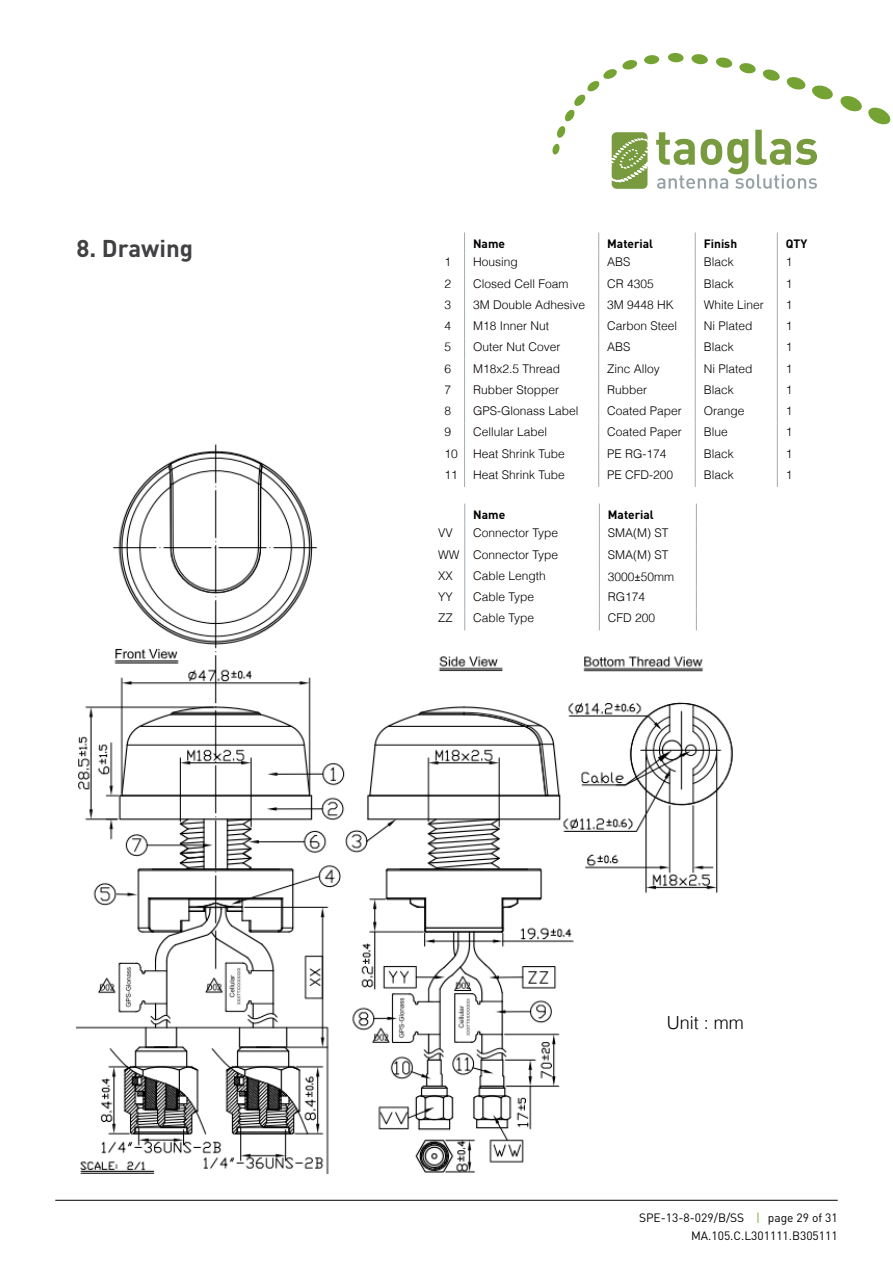
<style>
.page{position:relative;width:893px;height:1263px;background:#fff}
.page>*{position:absolute;margin:0;border:0;box-sizing:border-box;transform-origin:0 0}
.t1{font:700 24px "DIN";color:#414042}
.t2{font:300 18px "Helvetica";color:#000}
.t3{font:300 12px "Helvetica";color:#000}
.t4{font:12px/18px "DIN";color:#000;text-align:right}
.t5{font:700 12px "DIN";color:#000}
.s1{font-family:"DIN";font-weight:400}
.s2{color:#74a333}
</style>
<div class="page">
<hr style="left:55px;top:1200px;width:783px;height:1px;background:#000">
<div style="left:644px;top:55px;width:15px;height:9px;background:#74a333;border-radius:50%"></div>
<svg style="left:656px;top:54px;width:235px;height:135px"></svg>
<svg style="left:552px;top:59px;width:96px;height:130px"></svg>
<img style="left:77px;top:415px;width:656px;height:758px">
<hr style="left:465px;top:423px;width:133px;height:1px;background:#fff">
<hr style="left:599px;top:423px;width:96px;height:1px;background:#fff">
<hr style="left:696px;top:423px;width:81px;height:1px;background:#fff">
<hr style="left:465px;top:444px;width:133px;height:1px;background:#fff">
<hr style="left:599px;top:444px;width:96px;height:1px;background:#fff">
<hr style="left:696px;top:444px;width:81px;height:1px;background:#fff">
<hr style="left:465px;top:466px;width:133px;height:1px;background:#fff">
<hr style="left:599px;top:466px;width:96px;height:1px;background:#fff">
<hr style="left:696px;top:466px;width:81px;height:1px;background:#fff">
<hr style="left:465px;top:487px;width:134px;height:1px;background:#fff">
<hr style="left:599px;top:487px;width:96px;height:1px;background:#fff">
<hr style="left:695px;top:487px;width:82px;height:1px;background:#fff">
<svg style="left:440px;top:232px;width:25px;height:256px"></svg>
<svg style="left:598px;top:232px;width:1px;height:255px"></svg>
<svg style="left:695px;top:232px;width:1px;height:255px"></svg>
<svg style="left:777px;top:232px;width:1px;height:255px"></svg>
<hr style="left:433px;top:503px;width:32px;height:1px;background:#fff">
<hr style="left:465px;top:503px;width:134px;height:1px;background:#fff">
<hr style="left:599px;top:503px;width:98px;height:1px;background:#fff">
<hr style="left:433px;top:524px;width:31px;height:1px;background:#fff">
<hr style="left:465px;top:524px;width:134px;height:1px;background:#fff">
<hr style="left:600px;top:524px;width:96px;height:1px;background:#fff">
<hr style="left:433px;top:545px;width:31px;height:1px;background:#fff">
<hr style="left:465px;top:545px;width:134px;height:1px;background:#fff">
<hr style="left:600px;top:545px;width:96px;height:1px;background:#fff">
<hr style="left:433px;top:567px;width:31px;height:1px;background:#fff">
<hr style="left:465px;top:567px;width:134px;height:1px;background:#fff">
<hr style="left:600px;top:567px;width:96px;height:1px;background:#fff">
<hr style="left:433px;top:588px;width:31px;height:1px;background:#fff">
<hr style="left:465px;top:588px;width:134px;height:1px;background:#fff">
<hr style="left:600px;top:588px;width:96px;height:1px;background:#fff">
<hr style="left:433px;top:609px;width:31px;height:1px;background:#fff">
<svg style="left:433px;top:504px;width:1px;height:126px"></svg>
<hr style="left:465px;top:609px;width:134px;height:1px;background:#fff">
<hr style="left:600px;top:609px;width:96px;height:1px;background:#fff">
<hr style="left:433px;top:630px;width:32px;height:1px;background:#fff">
<hr style="left:465px;top:630px;width:134px;height:1px;background:#fff">
<hr style="left:599px;top:630px;width:98px;height:1px;background:#fff">
<svg style="left:464px;top:504px;width:1px;height:126px"></svg>
<svg style="left:599px;top:504px;width:1px;height:126px"></svg>
<svg style="left:696px;top:504px;width:1px;height:126px"></svg>
<h1 class="t1" style="left:77px;top:233px;width:118px">8. Drawing</h1>
<p class="t5" style="left:473px;top:236px;width:34px">Name</p>
<p class="t5" style="left:607px;top:236px;width:47px">Material</p>
<p class="t5" style="left:704px;top:236px;width:35px">Finish</p>
<p class="t5" style="left:786px;top:236px;width:23px">QTY</p>
<p class="t3" style="left:444px;top:252px;width:8px">1</p>
<p class="t3" style="left:473px;top:252px;width:46px">Housing</p>
<p class="t3" style="left:607px;top:252px;width:25px">ABS</p>
<p class="t3" style="left:704px;top:252px;width:32px">Black</p>
<p class="t3" style="left:786px;top:252px;width:8px">1</p>
<p class="t3" style="left:444px;top:274px;width:8px">2</p>
<p class="t3" style="left:473px;top:274px;width:97px">Closed Cell Foam</p>
<p class="t3" style="left:607px;top:274px;width:48px">CR 4305</p>
<p class="t3" style="left:704px;top:274px;width:32px">Black</p>
<p class="t3" style="left:786px;top:274px;width:8px">1</p>
<p class="t3" style="left:444px;top:295px;width:8px">3</p>
<p class="t3" style="left:473px;top:295px;width:114px">3M Double Adhesive</p>
<p class="t3" style="left:607px;top:295px;width:68px">3M 9448 HK</p>
<p class="t3" style="left:704px;top:295px;width:62px">White Liner</p>
<p class="t3" style="left:786px;top:295px;width:8px">1</p>
<p class="t3" style="left:444px;top:316px;width:8px">4</p>
<p class="t3" style="left:473px;top:316px;width:78px">M18 Inner Nut</p>
<p class="t3" style="left:607px;top:316px;width:72px">Carbon Steel</p>
<p class="t3" style="left:704px;top:316px;width:50px">Ni Plated</p>
<p class="t3" style="left:786px;top:316px;width:8px">1</p>
<p class="t3" style="left:444px;top:337px;width:8px">5</p>
<p class="t3" style="left:473px;top:337px;width:89px">Outer Nut Cover</p>
<p class="t3" style="left:607px;top:337px;width:25px">ABS</p>
<p class="t3" style="left:704px;top:337px;width:32px">Black</p>
<p class="t3" style="left:786px;top:337px;width:8px">1</p>
<p class="t3" style="left:444px;top:359px;width:8px">6</p>
<p class="t3" style="left:473px;top:359px;width:89px">M18x2.5 Thread</p>
<p class="t3" style="left:607px;top:359px;width:54px">Zinc Alloy</p>
<p class="t3" style="left:704px;top:359px;width:50px">Ni Plated</p>
<p class="t3" style="left:786px;top:359px;width:8px">1</p>
<p class="t3" style="left:444px;top:380px;width:8px">7</p>
<p class="t3" style="left:473px;top:380px;width:88px">Rubber Stopper</p>
<p class="t3" style="left:607px;top:380px;width:42px">Rubber</p>
<p class="t3" style="left:704px;top:380px;width:32px">Black</p>
<p class="t3" style="left:786px;top:380px;width:8px">1</p>
<p class="t3" style="left:444px;top:401px;width:8px">8</p>
<p class="t3" style="left:473px;top:401px;width:107px">GPS-Glonass Label</p>
<p class="t3" style="left:607px;top:401px;width:76px">Coated Paper</p>
<p class="t3" style="left:704px;top:401px;width:42px">Orange</p>
<p class="t3" style="left:786px;top:401px;width:8px">1</p>
<p class="t3" style="left:444px;top:422px;width:8px">9</p>
<p class="t3" style="left:473px;top:422px;width:76px">Cellular Label</p>
<p class="t3" style="left:607px;top:422px;width:76px">Coated Paper</p>
<p class="t3" style="left:704px;top:422px;width:26px">Blue</p>
<p class="t3" style="left:786px;top:422px;width:8px">1</p>
<p class="t3" style="left:444px;top:444px;width:15px">10</p>
<p class="t3" style="left:473px;top:444px;width:93px">Heat Shrink Tube</p>
<p class="t3" style="left:607px;top:444px;width:61px">PE RG-174</p>
<p class="t3" style="left:704px;top:444px;width:32px">Black</p>
<p class="t3" style="left:786px;top:444px;width:8px">1</p>
<p class="t3" style="left:444px;top:465px;width:15px">11</p>
<p class="t3" style="left:473px;top:465px;width:93px">Heat Shrink Tube</p>
<p class="t3" style="left:607px;top:465px;width:68px">PE CFD-200</p>
<p class="t3" style="left:704px;top:465px;width:32px">Black</p>
<p class="t3" style="left:786px;top:465px;width:8px">1</p>
<p class="t5" style="left:473px;top:507px;width:34px">Name</p>
<p class="t5" style="left:608px;top:507px;width:47px">Material</p>
<p class="t3" style="left:438px;top:523px;width:16px">VV</p>
<p class="t3" style="left:473px;top:523px;width:87px">Connector Type</p>
<p class="t3" style="left:608px;top:523px;width:62px">SMA(M) ST</p>
<p class="t3" style="left:438px;top:545px;width:122px">WW Connector Type</p>
<p class="t3" style="left:608px;top:545px;width:62px">SMA(M) ST</p>
<p class="t3" style="left:438px;top:566px;width:16px">XX</p>
<p class="t3" style="left:473px;top:566px;width:74px">Cable Length</p>
<p class="t3" style="left:608px;top:567px;width:68px">3000<span class="s1">±</span>50mm</p>
<p class="t3" style="left:438px;top:587px;width:16px">YY</p>
<p class="t3" style="left:473px;top:587px;width:63px">Cable Type</p>
<p class="t3" style="left:608px;top:587px;width:39px">RG174</p>
<p class="t3" style="left:438px;top:608px;width:16px">ZZ</p>
<p class="t3" style="left:473px;top:608px;width:63px">Cable Type</p>
<p class="t3" style="left:608px;top:608px;width:49px">CFD 200</p>
<h2 class="t2" style="left:667px;top:1008px;width:79px">Unit : mm</h2>
<p class="t4" style="left:639px;top:1208px;width:200px">SPE-13-8-029/B/SS <span class="s2">|</span> page 29 of 31<br>MA.105.C.L301111.B305111</p>
</div>
